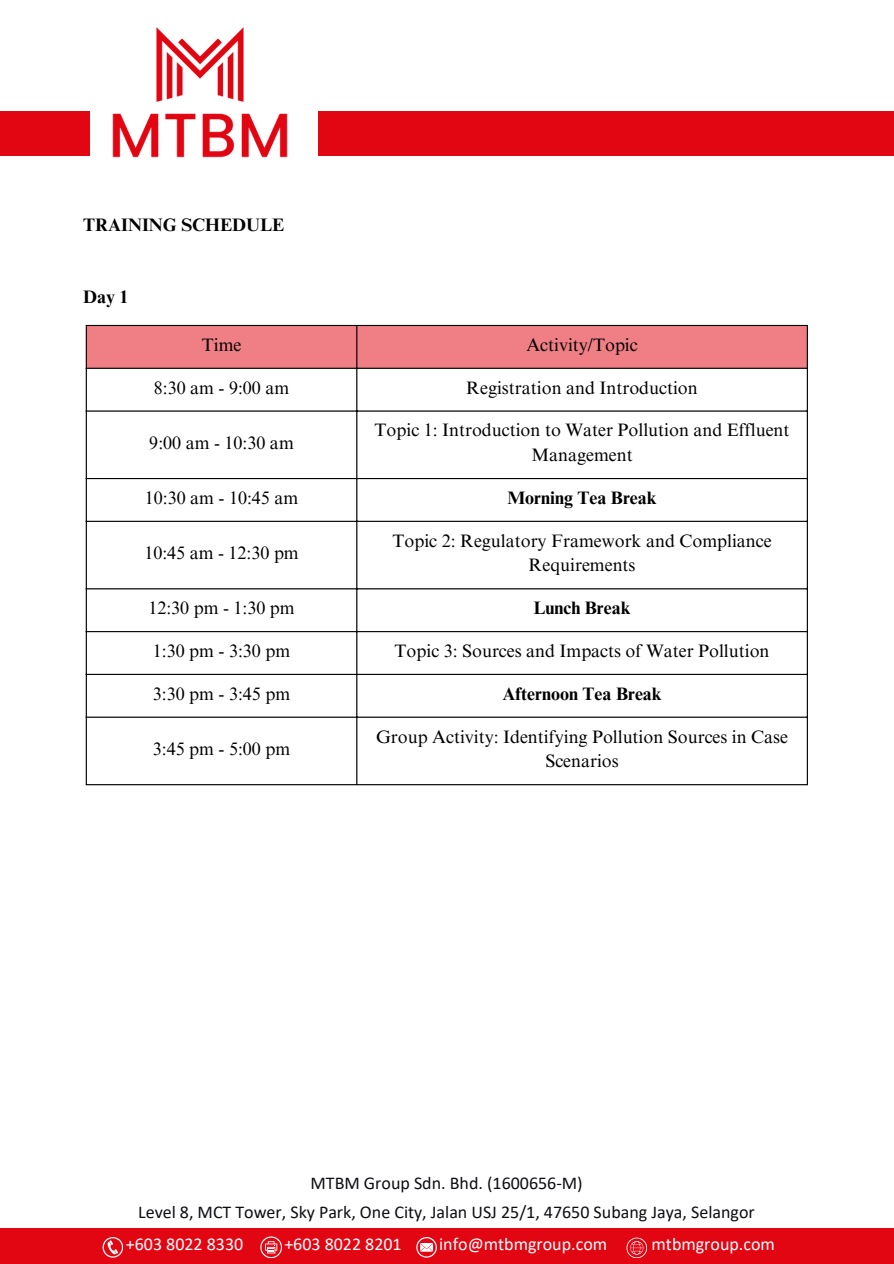
<style>
.page{position:relative;width:894px;height:1264px;background:#fff}
.page>*{position:absolute;margin:0;border:0;box-sizing:border-box;transform-origin:0 0}
.t1{font:18px/24.8px "Times NRMT Pro";color:#000;text-align:center}
.t2{font:18px "Calibri";color:#0f0d12}
.t3{font:700 18px "Times NRMT Pro";color:#000}
.t4{font:18px "Calibri";color:#fff}
</style>
<div class="page">
<div style="left:318px;top:111px;width:575px;height:45px;background:#e20613"></div>
<div style="left:0;top:111px;width:89px;height:45px;background:#e20613"></div>
<div style="left:0;top:1227px;width:893px;height:36px;background:#e20613"></div>
<svg style="left:626px;top:1237px;width:20px;height:20px"></svg>
<svg style="left:102px;top:1237px;width:21px;height:20px"></svg>
<img style="left:89px;top:27px;width:199px;height:131px">
<svg style="left:260px;top:1236px;width:21px;height:21px"></svg>
<svg style="left:416px;top:1237px;width:20px;height:20px"></svg>
<div style="left:87px;top:326px;width:719px;height:42px;background:#f07f85"></div>
<hr style="left:86px;top:326px;width:1px;height:458px;background:#000">
<hr style="left:356px;top:326px;width:1px;height:458px;background:#000">
<hr style="left:806px;top:326px;width:1px;height:458px;background:#000">
<hr style="left:86px;top:325px;width:721px;height:1px;background:#000">
<hr style="left:86px;top:368px;width:721px;height:1px;background:#000">
<hr style="left:86px;top:410px;width:721px;height:1px;background:#000">
<hr style="left:86px;top:478px;width:721px;height:1px;background:#000">
<hr style="left:86px;top:521px;width:721px;height:1px;background:#000">
<hr style="left:86px;top:588px;width:721px;height:1px;background:#000">
<hr style="left:86px;top:631px;width:721px;height:1px;background:#000">
<hr style="left:86px;top:674px;width:721px;height:1px;background:#000">
<hr style="left:86px;top:716px;width:721px;height:1px;background:#000">
<hr style="left:86px;top:784px;width:721px;height:1px;background:#000">
<p class="t3" style="left:83px;top:218px;width:202px">TRAINING SCHEDULE</p>
<p class="t3" style="left:83px;top:290px;width:47px">Day 1</p>
<p class="t1" style="left:202px;top:334px;width:41px">Time</p>
<h1 class="t1" style="left:526px;top:334px;width:113px">Activity/Topic</h1>
<h2 class="t1" style="left:154px;top:377px;width:137px">8:30 am - 9:00 am</h2>
<p class="t1" style="left:466px;top:377px;width:233px">Registration and Introduction</p>
<p class="t1" style="left:149px;top:432px;width:146px">9:00 am - 10:30 am</p>
<p class="t1" style="left:374px;top:420px;width:416px">Topic 1: Introduction to Water Pollution and Effluent<br>Management</p>
<p class="t1" style="left:145px;top:487px;width:155px">10:30 am - 10:45 am</p>
<p class="t3" style="left:507px;top:491px;width:151px">Morning Tea Break</p>
<p class="t1" style="left:144px;top:542px;width:156px">10:45 am - 12:30 pm</p>
<p class="t1" style="left:392px;top:530px;width:380px">Topic 2: Regulatory Framework and Compliance<br>Requirements</p>
<p class="t1" style="left:148px;top:598px;width:148px">12:30 pm - 1:30 pm</p>
<p class="t3" style="left:533px;top:601px;width:99px">Lunch Break</p>
<p class="t1" style="left:153px;top:640px;width:139px">1:30 pm - 3:30 pm</p>
<p class="t1" style="left:394px;top:640px;width:376px">Topic 3: Sources and Impacts of Water Pollution</p>
<p class="t1" style="left:153px;top:683px;width:139px">3:30 pm - 3:45 pm</p>
<p class="t3" style="left:502px;top:686px;width:161px">Afternoon Tea Break</p>
<p class="t1" style="left:153px;top:738px;width:139px">3:45 pm - 5:00 pm</p>
<p class="t1" style="left:376px;top:726px;width:413px">Group Activity: Identifying Pollution Sources in Case<br>Scenarios</p>
<p class="t2" style="left:310px;top:1175px;width:273px">MTBM Group Sdn. Bhd. (1600656-M)</p>
<p class="t2" style="left:138px;top:1204px;width:618px">Level 8, MCT Tower, Sky Park, One City, Jalan USJ 25/1, 47650 Subang Jaya, Selangor</p>
<p class="t4" style="left:126px;top:1236px;width:119px">+603 8022 8330</p>
<p class="t4" style="left:284px;top:1236px;width:119px">+603 8022 8201</p>
<p class="t4" style="left:439px;top:1236px;width:169px">info@mtbmgroup.com</p>
<p class="t4" style="left:651px;top:1236px;width:125px">mtbmgroup.com</p>
</div>
